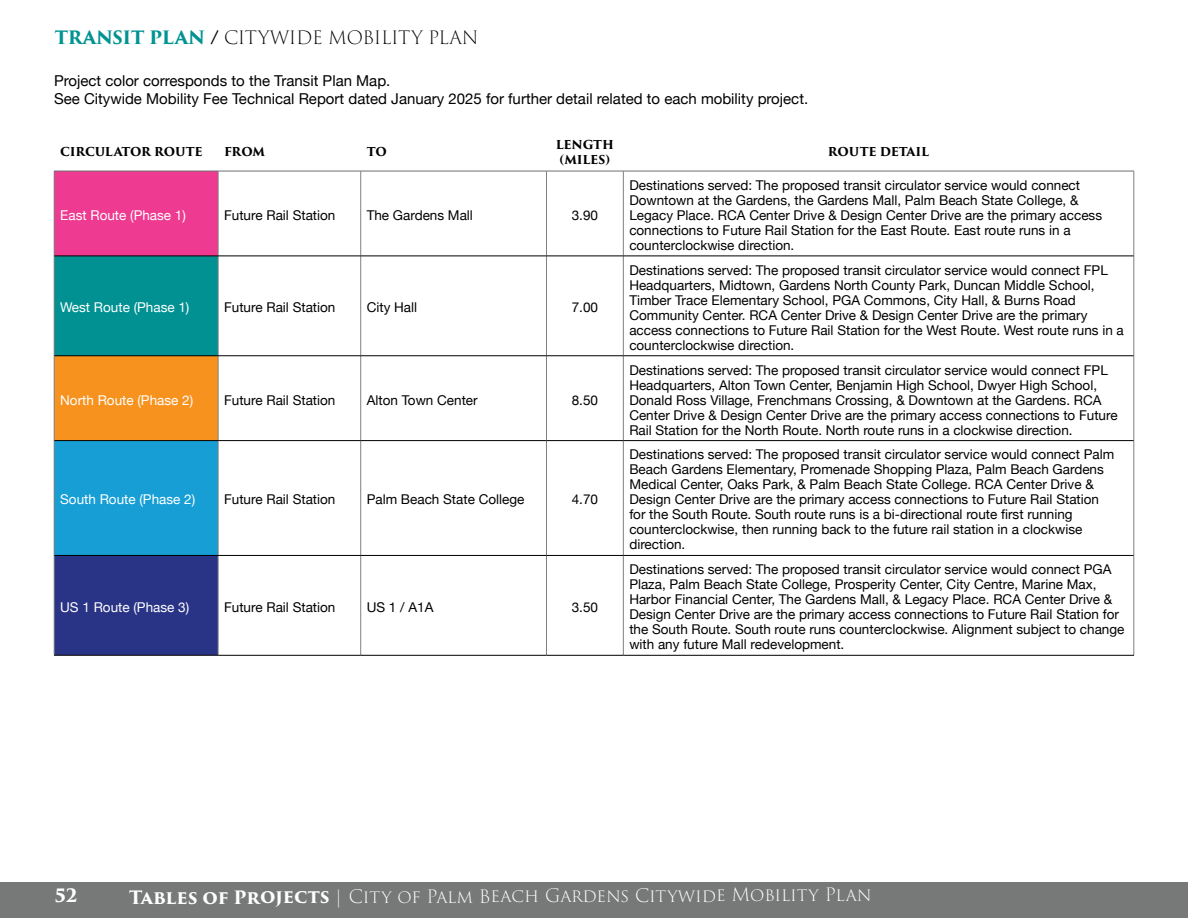
<style>
.page{position:relative;width:1188px;height:918px;background:#fff}
.page>*{position:absolute;margin:0;border:0;box-sizing:border-box;transform-origin:0 0}
.t1{font:300 18px "Trajan Pro 3";letter-spacing:-.01em;color:#fff}
.t2{font:300 18px "Trajan Pro 3";letter-spacing:-.02em;color:#000}
.t3{font:700 18px "Trajan Pro 3";color:#fff}
.t4{font:15px/18px "Helvetica Neue";color:#000}
.t5{font:13.5px/15px "Helvetica Neue";color:#000}
.t6{font:13.5px "Helvetica Neue";color:#fff}
.t7{font:700 12px/15px "Trajan Pro 3";letter-spacing:-.02em;color:#000;text-align:center}
.s1{font-weight:700;color:#009391}
.s2{font-weight:700}
</style>
<div class="page">
<div style="left:0;top:882px;width:1188px;height:36px;background:#777878"></div>
<div style="left:54px;top:171px;width:164px;height:85px;background:#ee3a90"></div>
<div style="left:54px;top:256px;width:164px;height:100px;background:#019192"></div>
<div style="left:54px;top:356px;width:164px;height:85px;background:#f7921e"></div>
<div style="left:54px;top:441px;width:164px;height:114px;background:#169ed5"></div>
<div style="left:54px;top:555px;width:164px;height:100px;background:#2a3486"></div>
<hr style="left:54px;top:171px;width:1px;height:85px;background:#808080">
<hr style="left:218px;top:171px;width:1px;height:85px;background:#808080">
<hr style="left:360px;top:171px;width:1px;height:85px;background:#808080">
<hr style="left:546px;top:171px;width:1px;height:85px;background:#808080">
<hr style="left:623px;top:171px;width:1px;height:85px;background:#808080">
<hr style="left:1134px;top:171px;width:1px;height:85px;background:#808080">
<hr style="left:54px;top:256px;width:1px;height:100px;background:#808080">
<hr style="left:218px;top:256px;width:1px;height:100px;background:#808080">
<hr style="left:360px;top:256px;width:1px;height:100px;background:#808080">
<hr style="left:546px;top:256px;width:1px;height:100px;background:#808080">
<hr style="left:623px;top:256px;width:1px;height:100px;background:#808080">
<hr style="left:1134px;top:256px;width:1px;height:100px;background:#808080">
<hr style="left:54px;top:356px;width:1px;height:85px;background:#808080">
<hr style="left:218px;top:356px;width:1px;height:84px;background:#808080">
<hr style="left:360px;top:356px;width:1px;height:84px;background:#808080">
<hr style="left:546px;top:356px;width:1px;height:84px;background:#808080">
<hr style="left:623px;top:356px;width:1px;height:84px;background:#808080">
<hr style="left:1134px;top:356px;width:1px;height:85px;background:#808080">
<hr style="left:54px;top:441px;width:1px;height:114px;background:#808080">
<hr style="left:218px;top:441px;width:1px;height:114px;background:#808080">
<hr style="left:360px;top:441px;width:1px;height:114px;background:#808080">
<hr style="left:546px;top:441px;width:1px;height:114px;background:#808080">
<hr style="left:623px;top:441px;width:1px;height:114px;background:#808080">
<hr style="left:1134px;top:441px;width:1px;height:114px;background:#808080">
<hr style="left:54px;top:555px;width:1px;height:100px;background:#808080">
<hr style="left:218px;top:556px;width:1px;height:99px;background:#808080">
<hr style="left:360px;top:556px;width:1px;height:99px;background:#808080">
<hr style="left:546px;top:556px;width:1px;height:99px;background:#808080">
<hr style="left:623px;top:556px;width:1px;height:99px;background:#808080">
<hr style="left:1134px;top:555px;width:1px;height:100px;background:#808080">
<hr style="left:54px;top:256px;width:164px;height:1px;background:#000">
<hr style="left:218px;top:256px;width:143px;height:1px;background:#000">
<hr style="left:361px;top:256px;width:185px;height:1px;background:#000">
<hr style="left:546px;top:256px;width:77px;height:1px;background:#000">
<hr style="left:623px;top:256px;width:511px;height:1px;background:#000">
<hr style="left:54px;top:355px;width:164px;height:1px;background:#000">
<hr style="left:218px;top:355px;width:143px;height:1px;background:#000">
<hr style="left:361px;top:355px;width:185px;height:1px;background:#000">
<hr style="left:546px;top:355px;width:77px;height:1px;background:#000">
<hr style="left:623px;top:355px;width:511px;height:1px;background:#000">
<hr style="left:54px;top:440px;width:164px;height:1px;background:#000">
<hr style="left:218px;top:440px;width:143px;height:1px;background:#000">
<hr style="left:361px;top:440px;width:185px;height:1px;background:#000">
<hr style="left:546px;top:440px;width:77px;height:1px;background:#000">
<hr style="left:623px;top:440px;width:511px;height:1px;background:#000">
<hr style="left:54px;top:555px;width:164px;height:1px;background:#000">
<hr style="left:218px;top:555px;width:143px;height:1px;background:#000">
<hr style="left:361px;top:555px;width:185px;height:1px;background:#000">
<hr style="left:546px;top:555px;width:77px;height:1px;background:#000">
<hr style="left:623px;top:555px;width:511px;height:1px;background:#000">
<hr style="left:54px;top:171px;width:164px;height:1px;background:#6d6e71">
<hr style="left:218px;top:171px;width:143px;height:1px;background:#6d6e71">
<hr style="left:361px;top:171px;width:185px;height:1px;background:#6d6e71">
<hr style="left:546px;top:171px;width:77px;height:1px;background:#6d6e71">
<hr style="left:623px;top:171px;width:511px;height:1px;background:#6d6e71">
<hr style="left:54px;top:655px;width:164px;height:1px;background:#000">
<hr style="left:218px;top:655px;width:143px;height:1px;background:#000">
<hr style="left:361px;top:655px;width:185px;height:1px;background:#000">
<hr style="left:546px;top:655px;width:77px;height:1px;background:#000">
<hr style="left:623px;top:655px;width:511px;height:1px;background:#000">
<h1 class="t2" style="left:55px;top:25px;width:425px"><span class="s1">TRANSIT PLAN</span> <span class="s2">/</span> CITYWIDE MOBILITY PLAN</h1>
<p class="t4" style="left:54px;top:73px;width:756px">Project color corresponds to the Transit Plan Map.<br>See Citywide Mobility Fee Technical Report dated January 2025 for further detail related to each mobility project.</p>
<p class="t7" style="left:60px;top:145px;width:144px">CIRCULATOR ROUTE</p>
<p class="t7" style="left:224px;top:145px;width:43px">FROM</p>
<p class="t7" style="left:367px;top:145px;width:22px">TO</p>
<p class="t7" style="left:556px;top:137px;width:59px">LENGTH (MILES)</p>
<p class="t7" style="left:828px;top:145px;width:103px">ROUTE DETAIL</p>
<p class="t6" style="left:60px;top:205px;width:127px">East Route (Phase 1)</p>
<p class="t5" style="left:224px;top:208px;width:113px">Future Rail Station</p>
<p class="t5" style="left:367px;top:208px;width:108px">The Gardens Mall</p>
<p class="t5" style="left:572px;top:208px;width:28px">3.90</p>
<p class="t6" style="left:60px;top:298px;width:131px">West Route (Phase 1)</p>
<p class="t5" style="left:224px;top:301px;width:113px">Future Rail Station</p>
<p class="t5" style="left:367px;top:301px;width:52px">City Hall</p>
<p class="t5" style="left:572px;top:301px;width:28px">7.00</p>
<p class="t6" style="left:60px;top:390px;width:135px">North Route (Phase 2)</p>
<p class="t5" style="left:224px;top:393px;width:113px">Future Rail Station</p>
<p class="t5" style="left:367px;top:393px;width:112px">Alton Town Center</p>
<p class="t5" style="left:572px;top:393px;width:28px">8.50</p>
<p class="t6" style="left:60px;top:490px;width:137px">South Route (Phase 2)</p>
<p class="t5" style="left:224px;top:493px;width:113px">Future Rail Station</p>
<p class="t5" style="left:367px;top:493px;width:159px">Palm Beach State College</p>
<p class="t5" style="left:572px;top:493px;width:28px">4.70</p>
<p class="t6" style="left:60px;top:597px;width:131px">US 1 Route (Phase 3)</p>
<p class="t5" style="left:224px;top:600px;width:113px">Future Rail Station</p>
<p class="t5" style="left:367px;top:600px;width:68px">US 1 / A1A</p>
<p class="t5" style="left:572px;top:600px;width:28px">3.50</p>
<p class="t5" style="left:629px;top:178px;width:474px">Destinations served: The proposed transit circulator service would connect Downtown at the Gardens, the Gardens Mall, Palm Beach State College, &amp; Legacy Place. RCA Center Drive &amp; Design Center Drive are the primary access connections to Future Rail Station for the East Route. East route runs in a counterclockwise direction.</p>
<p class="t5" style="left:629px;top:263px;width:496px">Destinations served: The proposed transit circulator service would connect FPL Headquarters, Midtown, Gardens North County Park, Duncan Middle School, Timber Trace Elementary School, PGA Commons, City Hall, &amp; Burns Road Community Center. RCA Center Drive &amp; Design Center Drive are the primary access connections to Future Rail Station for the West Route. West route runs in a counterclockwise direction.</p>
<p class="t5" style="left:629px;top:363px;width:490px">Destinations served: The proposed transit circulator service would connect FPL Headquarters, Alton Town Center, Benjamin High School, Dwyer High School, Donald Ross Village, Frenchmans Crossing, &amp; Downtown at the Gardens. RCA Center Drive &amp; Design Center Drive are the primary access connections to Future Rail Station for the North Route. North route runs in a clockwise direction.</p>
<p class="t5" style="left:629px;top:448px;width:487px">Destinations served: The proposed transit circulator service would connect Palm Beach Gardens Elementary, Promenade Shopping Plaza, Palm Beach Gardens Medical Center, Oaks Park, &amp; Palm Beach State College. RCA Center Drive &amp; Design Center Drive are the primary access connections to Future Rail Station for the South Route. South route runs is a bi-directional route first running counterclockwise, then running back to the future rail station in a clockwise direction.</p>
<p class="t5" style="left:629px;top:563px;width:497px">Destinations served: The proposed transit circulator service would connect PGA Plaza, Palm Beach State College, Prosperity Center, City Centre, Marine Max, Harbor Financial Center, The Gardens Mall, &amp; Legacy Place. RCA Center Drive &amp; Design Center Drive are the primary access connections to Future Rail Station for the South Route. South route runs counterclockwise. Alignment subject to change with any future Mall redevelopment.</p>
<h1 class="t3" style="left:55px;top:882px;width:24px">52</h1>
<h1 class="t1" style="left:129px;top:883px;width:745px"><span class="s2">Tables of Projects</span> | City of Palm Beach Gardens Citywide Mobility Plan</h1>
</div>
